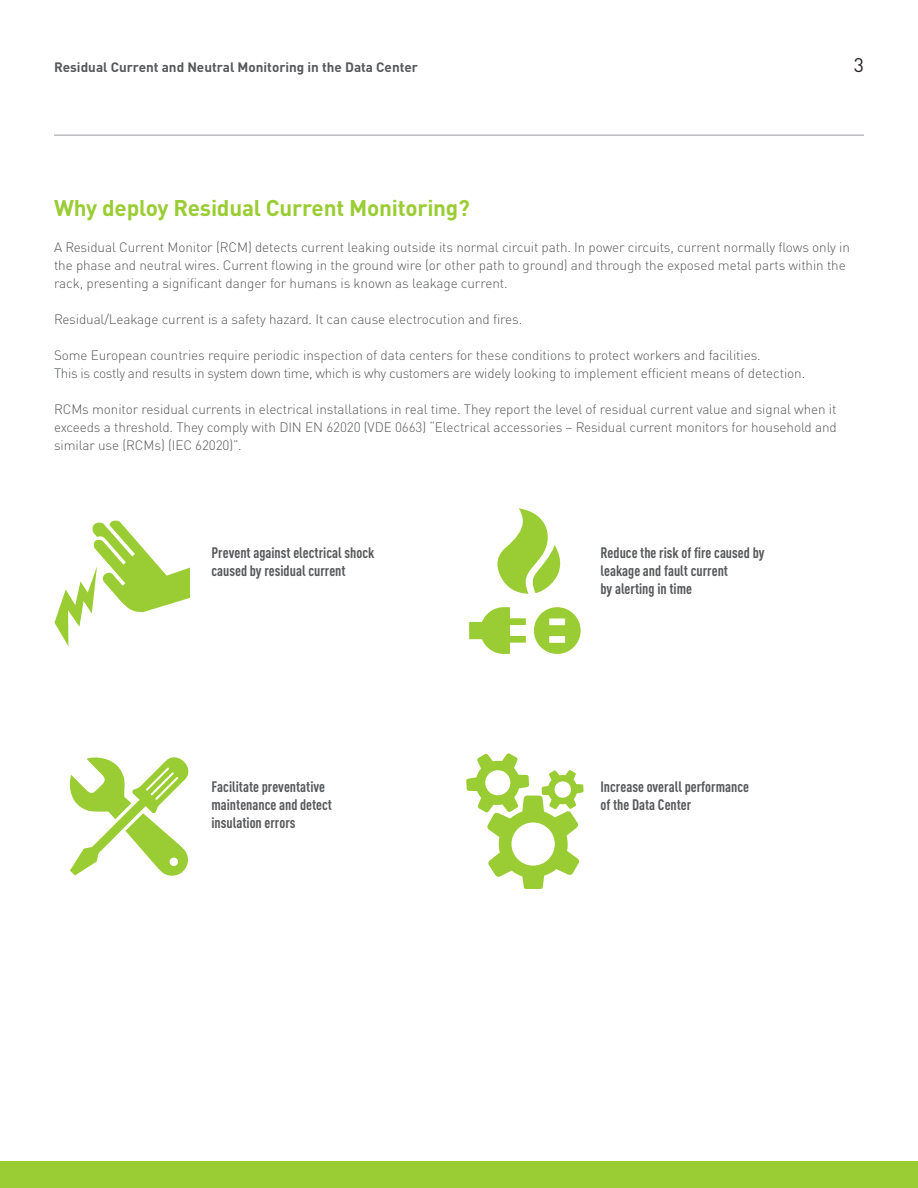
<style>
.page{position:relative;width:918px;height:1188px;background:#fff}
.page>*{position:absolute;margin:0;border:0;box-sizing:border-box;transform-origin:0 0}
.t1{font:700 22.5px "DIN";letter-spacing:-.01em;color:#9acd34}
.t2{font:19.5px "DIN";color:#231f20}
.Subheadings{font:700 15px/18px "DIN Cond";color:#57585a}
.t3{font:300 13.5px/18px "DIN Pro";letter-spacing:-.01em;color:#57585a}
.t4{font:700 13.5px "DIN";color:#57585a}
</style>
<div class="page">
<hr style="left:54px;top:134px;width:810px;height:2px;background:#bcbdc0">
<div style="left:0;top:1161px;width:918px;height:27px;background:#9acd34"></div>
<svg style="left:54px;top:520px;width:135px;height:126px"></svg>
<svg style="left:497px;top:508px;width:64px;height:86px"></svg>
<svg style="left:534px;top:607px;width:47px;height:47px"></svg>
<svg style="left:469px;top:607px;width:57px;height:47px"></svg>
<svg style="left:466px;top:753px;width:118px;height:136px"></svg>
<svg style="left:70px;top:757px;width:119px;height:119px"></svg>
<p class="t4" style="left:54px;top:59px;width:366px">Residual Current and Neutral Monitoring in the Data Center</p>
<p class="t2" style="left:854px;top:53px;width:12px">3</p>
<p class="t1" style="left:54px;top:193px;width:418px">Why deploy Residual Current Monitoring?</p>
<p class="t3" style="left:54px;top:237px;width:797px">A Residual Current Monitor (RCM) detects current leaking outside its normal circuit path. In power circuits, current normally flows only in the phase and neutral wires. Current flowing in the ground wire (or other path to ground) and through the exposed metal parts within the rack, presenting a significant danger for humans is known as leakage current.</p>
<p class="t3" style="left:54px;top:309px;width:470px">Residual/Leakage current is a safety hazard. It can cause electrocution and fires.</p>
<p class="t3" style="left:54px;top:345px;width:753px">Some European countries require periodic inspection of data centers for these conditions to protect workers and facilities.<br>This is costly and results in system down time, which is why customers are widely looking to implement efficient means of detection.</p>
<p class="t3" style="left:54px;top:399px;width:784px;text-align:justify">RCMs monitor residual currents in electrical installations in real time. They report the level of residual current value and signal when it exceeds a threshold. They comply with DIN EN 62020 (VDE 0663) “Electrical accessories – Residual current monitors for household and similar use (RCMs) (IEC 62020)”.</p>
<p class="Subheadings" style="left:211px;top:543px;width:164px">Prevent against electrical shock caused by residual current</p>
<p class="Subheadings" style="left:600px;top:543px;width:166px">Reduce the risk of fire caused by leakage and fault current<br>by alerting in time</p>
<p class="Subheadings" style="left:211px;top:777px;width:122px">Facilitate preventative maintenance and detect insulation errors</p>
<p class="Subheadings" style="left:600px;top:777px;width:150px">Increase overall performance of the Data Center</p>
</div>
